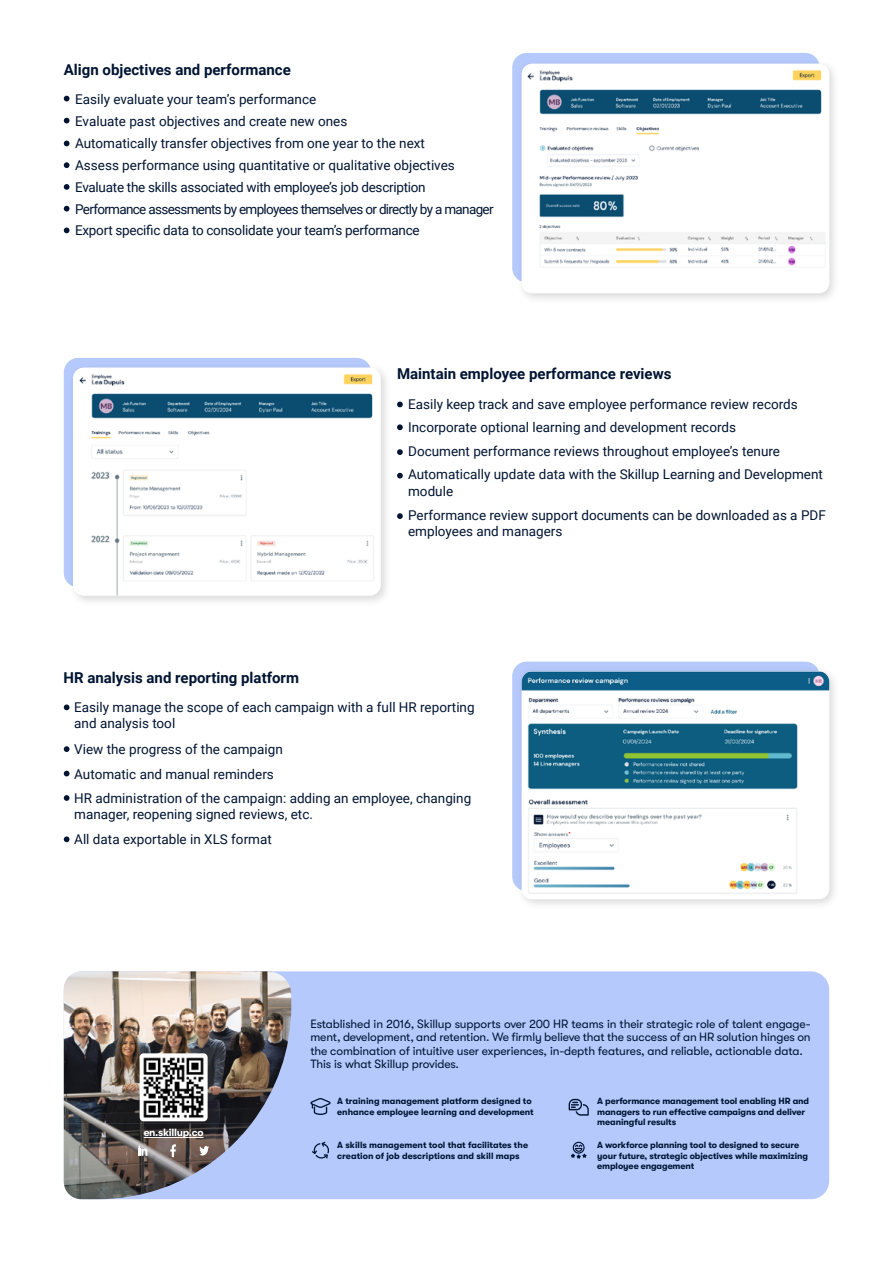
<style>
.page{position:relative;width:893px;height:1263px;background:#fff}
.page>*{position:absolute;margin:0;border:0;box-sizing:border-box;transform-origin:0 0}
.t1{font:700 15px "Roboto";color:#001432}
.t2{font:13.5px/16.5px "Roboto";color:#001432}
.t3{font:13.5px/21.8px "Roboto";letter-spacing:-.02em;color:#001432}
.t4{font:12px/13.5px "GT Walsheim Pro";letter-spacing:-.01em;color:#001432}
.t5{font:700 10.5px "GT Walsheim Pro";letter-spacing:-.03em;color:#fff}
.t6{font:700 9px/10.5px "GT Walsheim Pro";letter-spacing:-.01em;color:#001432}
</style>
<div class="page">
<div style="left:64px;top:358px;width:307px;height:229px;background:#b5c9fc;border-radius:14px"></div>
<div style="left:512px;top:53px;width:308px;height:229px;background:#b5c9fc;border-radius:14px"></div>
<div style="left:512px;top:662px;width:308px;height:229px;background:#b5c9fc;border-radius:14px"></div>
<svg style="left:64px;top:96px;width:6px;height:5px"></svg>
<svg style="left:64px;top:118px;width:6px;height:5px"></svg>
<svg style="left:64px;top:141px;width:6px;height:5px"></svg>
<svg style="left:64px;top:184px;width:6px;height:6px"></svg>
<svg style="left:64px;top:206px;width:6px;height:6px"></svg>
<svg style="left:64px;top:227px;width:6px;height:6px"></svg>
<svg style="left:64px;top:162px;width:6px;height:6px"></svg>
<svg style="left:397px;top:402px;width:6px;height:5px"></svg>
<svg style="left:397px;top:424px;width:6px;height:6px"></svg>
<svg style="left:397px;top:449px;width:6px;height:6px"></svg>
<svg style="left:397px;top:513px;width:6px;height:6px"></svg>
<svg style="left:397px;top:473px;width:6px;height:5px"></svg>
<div style="left:67px;top:362px;width:325px;height:245px;background:#000;opacity:.15"></div>
<img style="left:73px;top:368px;width:308px;height:227px">
<div style="left:516px;top:58px;width:325px;height:247px;background:#000;opacity:.15"></div>
<img style="left:522px;top:64px;width:307px;height:228px">
<div style="left:516px;top:666px;width:325px;height:245px;background:#000;opacity:.15"></div>
<img style="left:522px;top:671px;width:307px;height:228px">
<div style="left:64px;top:971px;width:765px;height:228px;background:#b5c9fc;border-radius:18px"></div>
<img style="left:64px;top:971px;width:227px;height:153px">
<img style="left:64px;top:1123px;width:152px;height:76px">
<img style="left:216px;top:1123px;width:35px;height:26px">
<svg style="left:216px;top:1149px;width:12px;height:10px"></svg>
<hr style="left:144px;top:1137px;width:60px;height:1px;background:#fff">
<svg style="left:138px;top:1146px;width:9px;height:10px"></svg>
<svg style="left:170px;top:1144px;width:6px;height:13px"></svg>
<svg style="left:199px;top:1146px;width:10px;height:9px"></svg>
<img style="left:140px;top:1053px;width:68px;height:68px">
<svg style="left:64px;top:704px;width:6px;height:6px"></svg>
<svg style="left:64px;top:746px;width:6px;height:6px"></svg>
<svg style="left:64px;top:771px;width:6px;height:5px"></svg>
<svg style="left:64px;top:795px;width:6px;height:6px"></svg>
<svg style="left:64px;top:836px;width:6px;height:6px"></svg>
<svg style="left:569px;top:1099px;width:20px;height:17px"></svg>
<svg style="left:310px;top:1098px;width:21px;height:17px"></svg>
<svg style="left:312px;top:1142px;width:17px;height:17px"></svg>
<svg style="left:571px;top:1142px;width:16px;height:17px"></svg>
<p class="t1" style="left:64px;top:59px;width:229px">Align objectives and performance</p>
<p class="t2" style="left:75px;top:87px;width:351px;line-height:22.4px">Easily evaluate your team’s performance<br>Evaluate past objectives and create new ones<br>Automatically transfer objectives from one year to the next</p>
<p class="t3" style="left:75px;top:176px;width:420px">Evaluate the skills associated with employee’s job description<br>Performance assessments by employees themselves or directly by a manager<br>Export specific data to consolidate your team’s performance</p>
<p class="t2" style="left:75px;top:157px;width:381px">Assess performance using quantitative or qualitative objectives</p>
<p class="t1" style="left:397px;top:363px;width:276px">Maintain employee performance reviews</p>
<p class="t2" style="left:408px;top:392px;width:391px;line-height:23.5px">Easily keep track and save employee performance review records<br>Incorporate optional learning and development records<br>Document performance reviews throughout employee’s tenure</p>
<p class="t2" style="left:408px;top:466px;width:416px">Automatically update data with the Skillup Learning and Development module</p>
<p class="t2" style="left:408px;top:506px;width:419px">Performance review support documents can be downloaded as a PDF employees and managers</p>
<p class="t1" style="left:64px;top:667px;width:237px">HR analysis and reporting platform</p>
<p class="t2" style="left:74px;top:698px;width:402px">Easily manage the scope of each campaign with a full HR reporting and analysis tool</p>
<p class="t2" style="left:74px;top:736px;width:210px;line-height:25px">View the progress of the campaign<br>Automatic and manual reminders</p>
<p class="t2" style="left:74px;top:789px;width:398px">HR administration of the campaign: adding an employee, changing manager, reopening signed reviews, etc.</p>
<p class="t2" style="left:74px;top:831px;width:199px">All data exportable in XLS format</p>
<p class="t5" style="left:144px;top:1127px;width:61px">en.skillup.co</p>
<p class="t4" style="left:310px;top:1017px;width:502px">Established in 2016, Skillup supports over 200 HR teams in their strategic role of talent engage&shy;ment, development, and retention. We firmly believe that the success of an HR solution hinges on the combination of intuitive user experiences, in-depth features, and reliable, actionable data.<br>This is what Skillup provides.</p>
<p class="t6" style="left:337px;top:1096px;width:198px">A training management platform designed to enhance employee learning and development</p>
<p class="t6" style="left:597px;top:1096px;width:213px">A performance management tool enabling HR and managers to run effective campaigns and deliver meaningful results</p>
<p class="t6" style="left:337px;top:1140px;width:192px">A skills management tool that facilitates the creation of job descriptions and skill maps</p>
<p class="t6" style="left:597px;top:1140px;width:212px">A workforce planning tool to designed to secure your future, strategic objectives while maximizing employee engagement</p>
</div>
